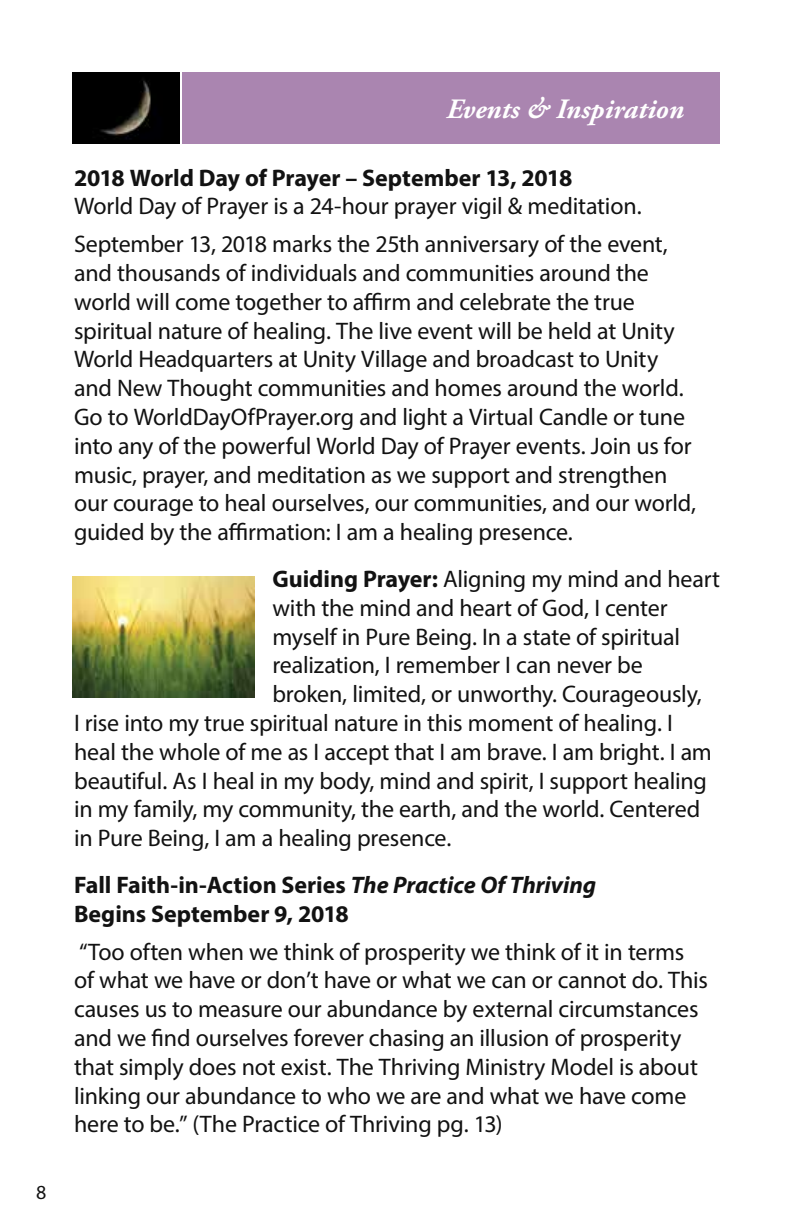
<style>
.page{position:relative;width:792px;height:1224px;background:#fff}
.page>*{position:absolute;margin:0;border:0;box-sizing:border-box;transform-origin:0 0}
.t1{font:italic 700 28px "Adobe Garamond Pro";color:#fff}
.t2{font:24px/28.8px "Myriad Pro";letter-spacing:-.01em;color:#121212}
.t3{font:700 24px/28.8px "Myriad Pro";color:#121212}
.t4{font:20px "Myriad Pro";color:#121212}
.s1{font-weight:700}
.s2{font-style:italic}
</style>
<div class="page">
<img style="left:72px;top:72px;width:108px;height:72px">
<div style="left:182px;top:72px;width:538px;height:72px;background:#aa85b0"></div>
<img style="left:72px;top:576px;width:182px;height:122px">
<p class="t4" style="left:36px;top:1180px;width:12px">8</p>
<p class="t1" style="left:446px;top:93px;width:239px">Events &amp; Inspiration</p>
<p class="t3" style="left:74px;top:162px;width:500px">2018 World Day of Prayer – September 13, 2018</p>
<p class="t2" style="left:74px;top:187px;width:595px;line-height:37.8px">World Day of Prayer is a 24-hour prayer vigil &amp; meditation.<br>September 13, 2018 marks the 25th anniversary of the event,</p>
<p class="t2" style="left:74px;top:258px;width:624px">and thousands of individuals and communities around the world will come together to affirm and celebrate the true spiritual nature of healing. The live event will be held at Unity World Headquarters at Unity Village and broadcast to Unity and New Thought communities and homes around the world.<br>Go to WorldDayOfPrayer.org and light a Virtual Candle or tune into any of the powerful World Day of Prayer events. Join us for music, prayer, and meditation as we support and strengthen our courage to heal ourselves, our communities, and our world, guided by the affirmation: I am a healing presence.</p>
<p class="t2" style="left:272px;top:564px;width:449px"><span class="s1">Guiding Prayer:</span> Aligning my mind and heart</p>
<p class="t2" style="left:272px;top:593px;width:397px">with the mind and heart of God, I center</p>
<p class="t2" style="left:272px;top:622px;width:409px">myself in Pure Being. In a state of spiritual</p>
<p class="t2" style="left:272px;top:651px;width:372px">realization, I remember I can never be</p>
<p class="t2" style="left:272px;top:679px;width:431px">broken, limited, or unworthy. Courageously,</p>
<p class="t2" style="left:74px;top:708px;width:600px">I rise into my true spiritual nature in this moment of healing. I</p>
<p class="t2" style="left:74px;top:737px;width:639px">heal the whole of me as I accept that I am brave. I am bright. I am</p>
<p class="t2" style="left:74px;top:766px;width:634px">beautiful. As I heal in my body, mind and spirit, I support healing</p>
<p class="t2" style="left:74px;top:795px;width:628px">in my family, my community, the earth, and the world. Centered</p>
<p class="t2" style="left:74px;top:823px;width:379px">in Pure Being, I am a healing presence.</p>
<p class="t3" style="left:74px;top:870px;width:524px">Fall Faith-in-Action Series <span class="s2">The Practice Of Thriving<br></span>Begins September 9, 2018</p>
<p class="t2" style="left:74px;top:937px;width:635px">“Too often when we think of prosperity we think of it in terms<br>of what we have or don’t have or what we can or cannot do. This causes us to measure our abundance by external circumstances and we find ourselves forever chasing an illusion of prosperity that simply does not exist. The Thriving Ministry Model is about linking our abundance to who we are and what we have come here to be.” (The Practice of Thriving pg. 13)</p>
</div>
